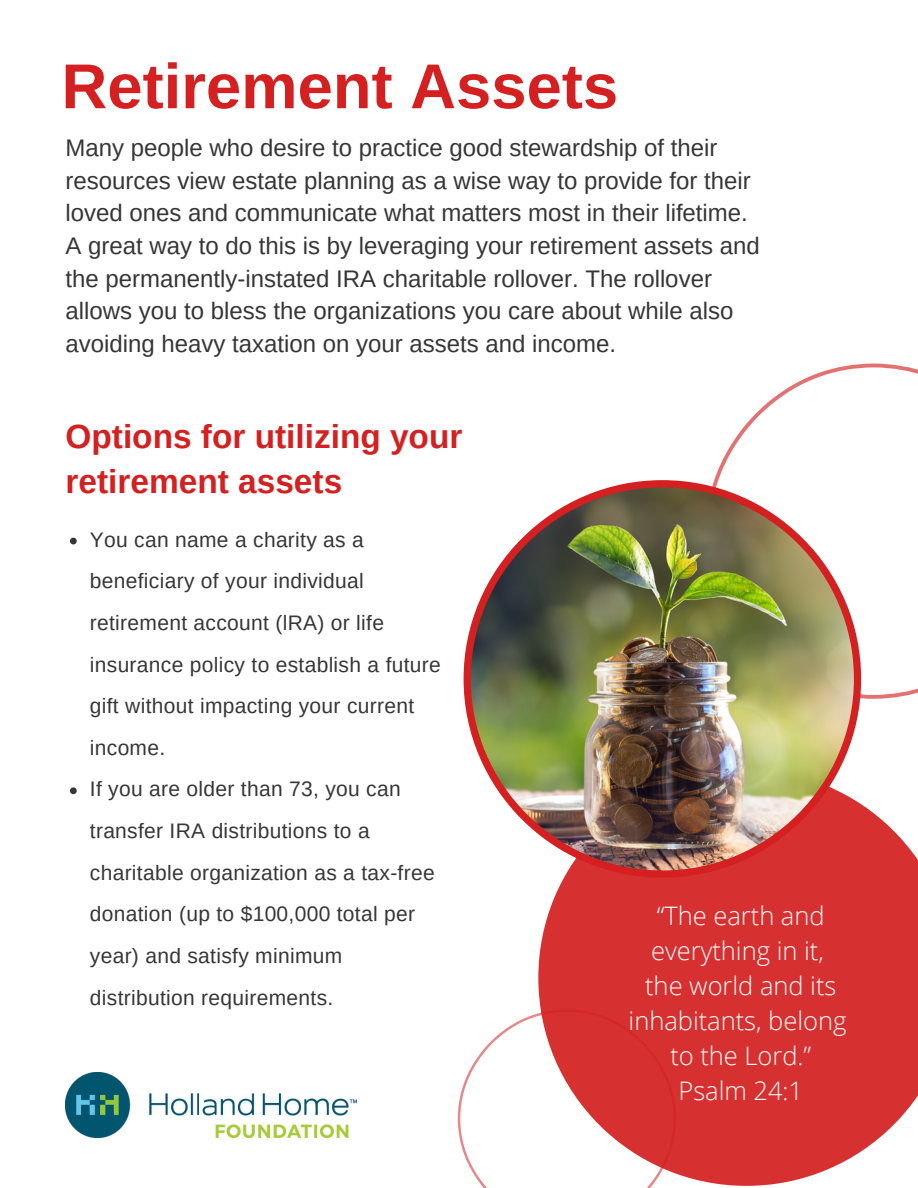
<style>
.page{position:relative;width:918px;height:1188px;background:#fff}
.page>*{position:absolute;margin:0;border:0;box-sizing:border-box;transform-origin:0 0}
.t1{font:700 63.45px "Arimo";color:#d42020}
.t2{font:700 33.45px/45.8px "Arimo";color:#d42020}
.t3{font:300 25.5px/34.8px "Open Sans";color:#fff}
.t4{font:24px/32.7px "Arimo";color:#363636}
.t5{font:21px/41.7px "Arimo";letter-spacing:.015em;color:#363636}
</style>
<div class="page">
<svg style="left:714px;top:364px;width:204px;height:335px"></svg>
<svg style="left:458px;top:1013px;width:194px;height:175px"></svg>
<svg style="left:538px;top:804px;width:380px;height:382px;background:#dc4c4c"></svg>
<img style="left:464px;top:480px;width:397px;height:398px">
<img style="left:66px;top:1072px;width:291px;height:66px">
<svg style="left:70px;top:538px;width:7px;height:6px"></svg>
<svg style="left:70px;top:787px;width:7px;height:7px"></svg>
<p class="t1" style="left:61px;top:51px;width:558px">Retirement Assets</p>
<p class="t4" style="left:66px;top:131px;width:696px">Many people who desire to practice good stewardship of their resources view estate planning as a wise way to provide for their loved ones and communicate what matters most in their lifetime.<br>A great way to do this is by leveraging your retirement assets and the permanently-instated IRA charitable rollover. The rollover allows you to bless the organizations you care about while also avoiding heavy taxation on your assets and income.</p>
<p class="t2" style="left:66px;top:413px;width:398px">Options for utilizing your retirement assets</p>
<p class="t5" style="left:90px;top:519px;width:352px">You can name a charity as a beneficiary of your individual retirement account (lRA) or life insurance policy to establish a future gift without impacting your current income.</p>
<p class="t5" style="left:90px;top:768px;width:346px">If you are older than 73, you can transfer IRA distributions to a charitable organization as a tax-free donation (up to $100,000 total per year) and satisfy minimum distribution requirements.</p>
<p class="t3" style="left:651px;top:898px;width:175px">“The earth and everything in it,</p>
<p class="t3" style="left:645px;top:968px;width:193px">the world and its</p>
<p class="t3" style="left:629px;top:1003px;width:219px">inhabitants, belong</p>
<p class="t3" style="left:670px;top:1038px;width:142px">to the Lord.”</p>
<p class="t3" style="left:678px;top:1072px;width:126px">Psalm 24:1</p>
</div>
